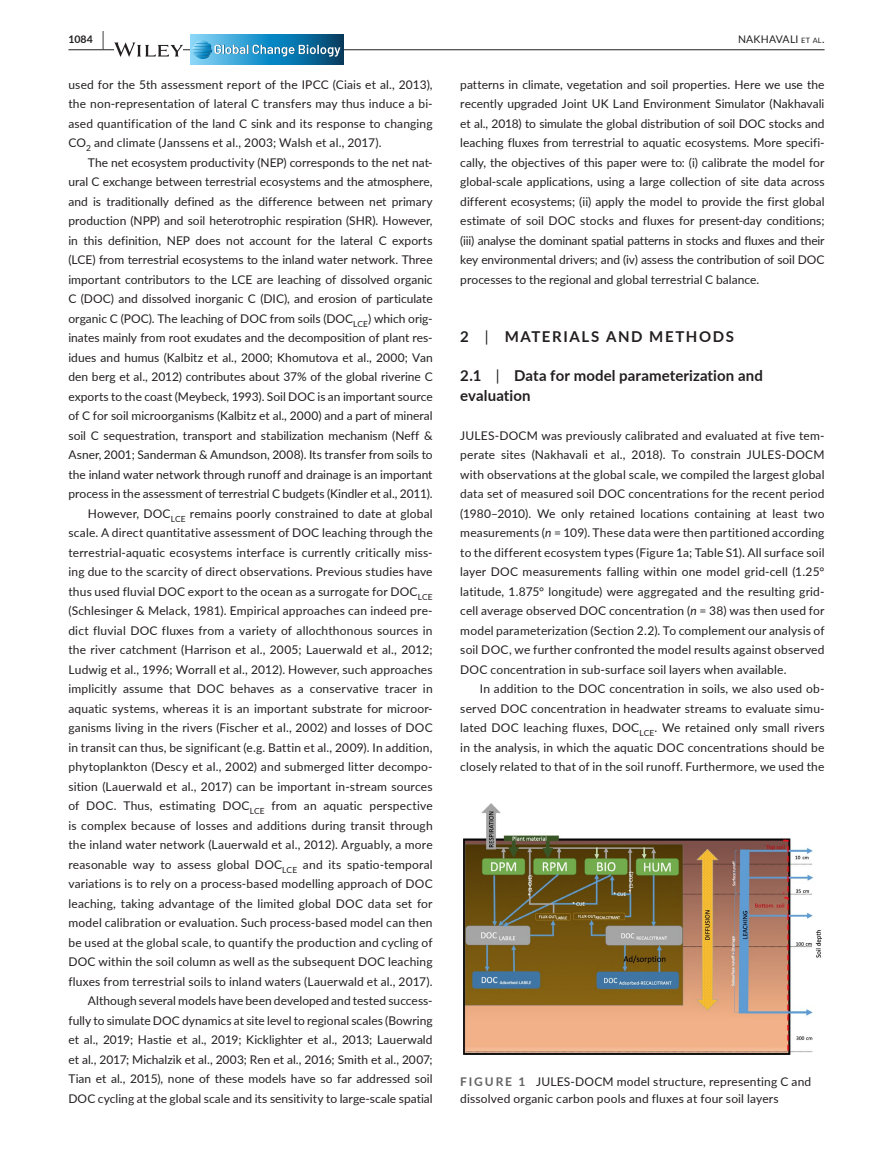
<style>
.page{position:relative;width:893px;height:1174px;background:#fff}
.page>*{position:absolute;margin:0;border:0;box-sizing:border-box;transform-origin:0 0}
.t1{font:700 15px/19.5px "Lato";letter-spacing:.01em;color:#231f20}
.t2{font:700 15px "Lato";letter-spacing:.11em;color:#231f20}
.t3{font:12px/19.5px "Lato";letter-spacing:.01em;color:#231f20;text-align:justify}
.t4{font:10.5px "Lato";letter-spacing:.025em;color:#231f20}
.t5{font:700 10.5px "Lato";color:#231f20}
.s1{font-size:19.5px}
.s2{font-size:7.35px}
.s3{font-weight:400}
.s4{font-style:italic}
.s5{font-weight:700;color:#636366}
</style>
<div class="page">
<hr style="left:68px;top:49px;width:756px;height:1px;background:#231f20">
<svg style="left:114px;top:42px;width:69px;height:15px"></svg>
<svg style="left:191px;top:64px;width:153px;height:1px"></svg>
<svg style="left:191px;top:35px;width:153px;height:29px;background:#298aba"></svg>
<svg style="left:192px;top:40px;width:149px;height:19px;background:#4799c2"></svg>
<img style="left:464px;top:804px;width:357px;height:250px">
<p class="t5" style="left:68px;top:31px;width:37px">1084 <span class="s1">|</span></p>
<p class="t4" style="left:738px;top:31px;width:88px">NAKHAVALI <span class="s2">et al</span>.</p>
<p class="t3" style="left:68px;top:74px;width:366px">used for the 5th assessment report of the IPCC (Ciais et al., 2013), the non-representation of lateral C transfers may thus induce a bi&shy;ased quantification of the land C sink and its response to changing CO<sub>2</sub> and climate (Janssens et al., 2003; Walsh et al., 2017).</p>
<p class="t3" style="left:68px;top:152px;width:366px;text-align:right">The net ecosystem productivity (NEP) corresponds to the net nat&shy;ural C exchange between terrestrial ecosystems and the atmosphere, and is traditionally defined as the difference between net primary production (NPP) and soil heterotrophic respiration (SHR). However, in this definition, NEP does not account for the lateral C exports (LCE) from terrestrial ecosystems to the inland water network. Three important contributors to the LCE are leaching of dissolved organic C (DOC) and dissolved inorganic C (DIC), and erosion of particulate organic C (POC). The leaching of DOC from soils (DOC<sub>LCE</sub>) which orig&shy;inates mainly from root exudates and the decomposition of plant res&shy;idues and humus (Kalbitz et al., 2000; Khomutova et al., 2000; Van den berg et al., 2012) contributes about 37% of the global riverine C exports to the coast (Meybeck, 1993). Soil DOC is an important source of C for soil microorganisms (Kalbitz et al., 2000) and a part of mineral soil C sequestration, transport and stabilization mechanism (Neff &amp; Asner, 2001; Sanderman &amp; Amundson, 2008). Its transfer from soils to the inland water network through runoff and drainage is an important process in the assessment of terrestrial C budgets (Kindler et al., 2011).<br>However, DOC<sub>LCE</sub> remains poorly constrained to date at global scale. A direct quantitative assessment of DOC leaching through the terrestrial-aquatic ecosystems interface is currently critically miss&shy;ing due to the scarcity of direct observations. Previous studies have thus used fluvial DOC export to the ocean as a surrogate for DOC<sub>LCE </sub>(Schlesinger &amp; Melack, 1981). Empirical approaches can indeed pre&shy;dict fluvial DOC fluxes from a variety of allochthonous sources in the river catchment (Harrison et al., 2005; Lauerwald et al., 2012; Ludwig et al., 1996; Worrall et al., 2012). However, such approaches implicitly assume that DOC behaves as a conservative tracer in aquatic systems, whereas it is an important substrate for microor&shy;ganisms living in the rivers (Fischer et al., 2002) and losses of DOC in transit can thus, be significant (e.g. Battin et al., 2009). In addition, phytoplankton (Descy et al., 2002) and submerged litter decompo&shy;sition (Lauerwald et al., 2017) can be important in-stream sources of DOC. Thus, estimating DOC<sub>LCE</sub> from an aquatic perspective is complex because of losses and additions during transit through the inland water network (Lauerwald et al., 2012). Arguably, a more reasonable way to assess global DOC<sub>LCE</sub> and its spatio-temporal variations is to rely on a process-based modelling approach of DOC leaching, taking advantage of the limited global DOC data set for model calibration or evaluation. Such process-based model can then be used at the global scale, to quantify the production and cycling of DOC within the soil column as well as the subsequent DOC leaching fluxes from terrestrial soils to inland waters (Lauerwald et al., 2017).<br>Although several models have been developed and tested success&shy;fully to simulate DOC dynamics at site level to regional scales (Bowring et al., 2019; Hastie et al., 2019; Kicklighter et al., 2013; Lauerwald et al., 2017; Michalzik et al., 2003; Ren et al., 2016; Smith et al., 2007; Tian et al., 2015), none of these models have so far addressed soil DOC cycling at the global scale and its sensitivity to large-scale spatial</p>
<p class="t3" style="left:460px;top:74px;width:366px">patterns in climate, vegetation and soil properties. Here we use the recently upgraded Joint UK Land Environment Simulator (Nakhavali et al., 2018) to simulate the global distribution of soil DOC stocks and leaching fluxes from terrestrial to aquatic ecosystems. More specifi&shy;cally, the objectives of this paper were to: (i) calibrate the model for global-scale applications, using a large collection of site data across different ecosystems; (ii) apply the model to provide the first global estimate of soil DOC stocks and fluxes for present-day conditions; (iii) analyse the dominant spatial patterns in stocks and fluxes and their key environmental drivers; and (iv) assess the contribution of soil DOC processes to the regional and global terrestrial C balance.</p>
<p class="t2" style="left:460px;top:326px;width:275px">2 <span class="s3">|</span> MATERIALS AND METHODS</p>
<p class="t1" style="left:460px;top:365px;width:304px">2.1 <span class="s3">|</span> Data for model parameterization and evaluation</p>
<p class="t3" style="left:460px;top:425px;width:366px">JULES-DOCM was previously calibrated and evaluated at five tem&shy;perate sites (Nakhavali et al., 2018). To constrain JULES-DOCM with observations at the global scale, we compiled the largest global data set of measured soil DOC concentrations for the recent period (1980–2010). We only retained locations containing at least two measurements (<span class="s4">n</span> = 109). These data were then partitioned according to the different ecosystem types (Figure 1a; Table S1). All surface soil layer DOC measurements falling within one model grid-cell (1.25° latitude, 1.875° longitude) were aggregated and the resulting grid&shy;cell average observed DOC concentration (<span class="s4">n</span> = 38) was then used for model parameterization (Section 2.2). To complement our analysis of soil DOC, we further confronted the model results against observed DOC concentration in sub-surface soil layers when available.</p>
<p class="t3" style="left:460px;top:678px;width:366px;text-indent:20px">In addition to the DOC concentration in soils, we also used ob&shy;served DOC concentration in headwater streams to evaluate simu&shy;lated DOC leaching fluxes, DOC<sub>LCE</sub>. We retained only small rivers in the analysis, in which the aquatic DOC concentrations should be closely related to that of in the soil runoff. Furthermore, we used the</p>
<p class="t3" style="left:460px;top:1073px;width:352px;line-height:16.5px"><span class="s5">FIGURE 1</span> JULES-DOCM model structure, representing C and dissolved organic carbon pools and fluxes at four soil layers</p>
</div>
